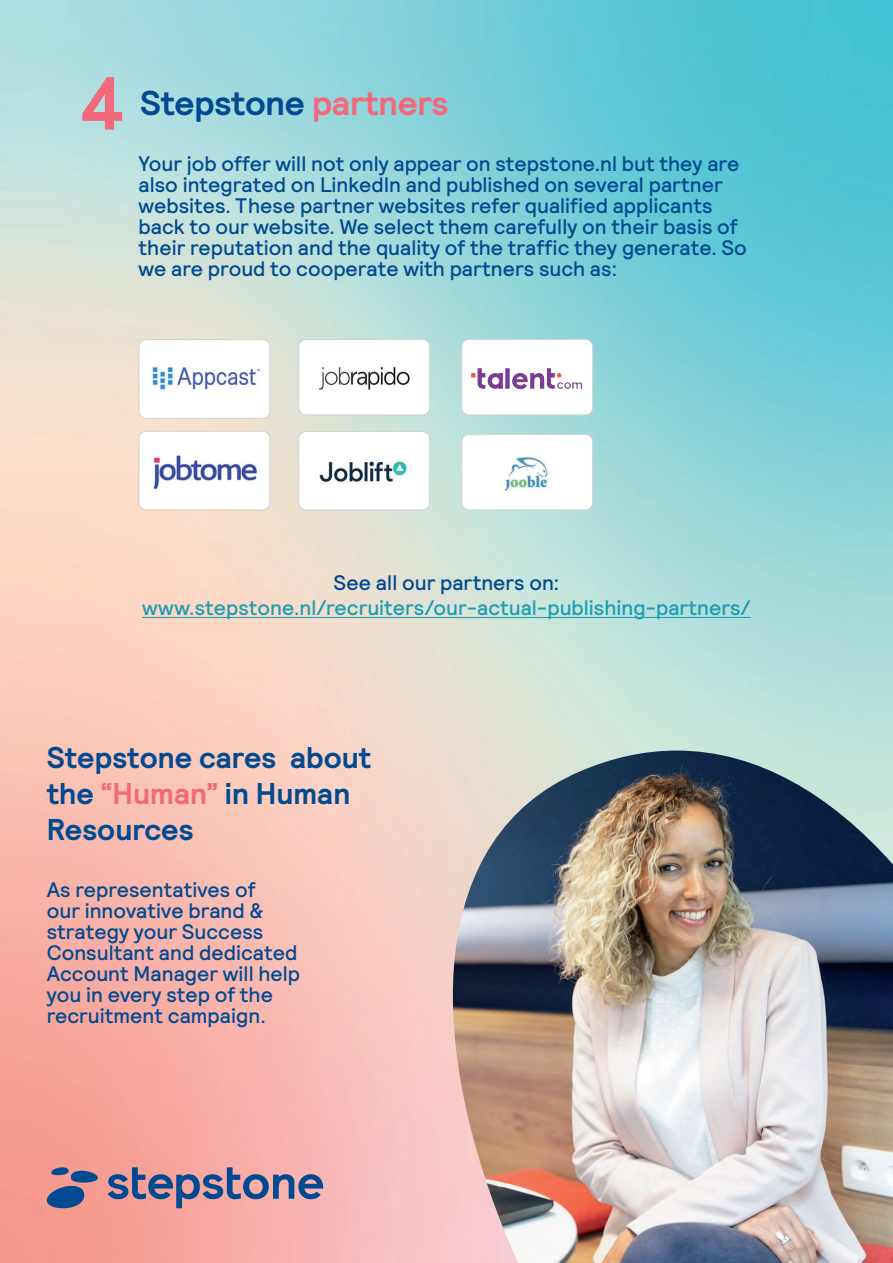
<style>
.page{position:relative;width:893px;height:1263px;background:#fff}
.page>*{position:absolute;margin:0;border:0;box-sizing:border-box;transform-origin:0 0}
.t1{font:700 75px "Relative Pro";color:#f16a7b}
.t2{font:700 34.5px "Relative Pro";letter-spacing:-.01em;color:#014990}
.t3{font:700 30px/36px "Relative Pro";color:#014990}
.t4{font:500 21px/21px "Relative Pro";color:#014990}
.t5{font:500 21px/25.2px "Relative Pro";color:#1b9eb2;text-align:center}
.s1{color:#f16a7b}
.s2{color:#014990}
</style>
<div class="page">
<img style="left:0;top:0;width:893px;height:1263px">
<div style="left:299px;top:339px;width:131px;height:76px;background:#fff;border-radius:7px"></div>
<div style="left:298px;top:339px;width:132px;height:76px;border:1px solid #d1d2d4;border-radius:7px"></div>
<div style="left:462px;top:339px;width:131px;height:76px;background:#fff;border-radius:7px"></div>
<img style="left:471px;top:368px;width:111px;height:22px">
<div style="left:461px;top:339px;width:132px;height:76px;border:1px solid #d1d2d4;border-radius:7px"></div>
<div style="left:462px;top:434px;width:131px;height:76px;background:#fff;border-radius:7px"></div>
<div style="left:461px;top:434px;width:132px;height:76px;border:1px solid #d1d2d4;border-radius:7px"></div>
<div style="left:139px;top:431px;width:131px;height:79px;background:#fff;border-radius:7px"></div>
<img style="left:153px;top:455px;width:104px;height:34px">
<div style="left:139px;top:431px;width:131px;height:79px;border:1px solid #d1d2d4;border-radius:7px"></div>
<div style="left:299px;top:432px;width:131px;height:78px;background:#fff;border-radius:7px"></div>
<div style="left:298px;top:431px;width:132px;height:79px;border:1px solid #d1d2d4;border-radius:7px"></div>
<div style="left:139px;top:340px;width:131px;height:78px;background:#fff;border-radius:7px"></div>
<img style="left:152px;top:366px;width:108px;height:24px">
<div style="left:139px;top:339px;width:131px;height:80px;border:1px solid #d1d2d4;border-radius:7px"></div>
<hr style="left:142px;top:617px;width:609px;height:1px;background:#1b9eb2">
<img style="left:451px;top:750px;width:442px;height:513px">
<svg style="left:108px;top:1167px;width:215px;height:41px;background:#a4889d"></svg>
<svg style="left:43px;top:1166px;width:55px;height:42px;background:#8b778f"></svg>
<img style="left:319px;top:460px;width:88px;height:22px">
<img style="left:319px;top:367px;width:91px;height:23px">
<img style="left:504px;top:458px;width:45px;height:32px">
<p class="t1" style="left:81px;top:60px;width:44px">4</p>
<p class="t2" style="left:140px;top:83px;width:310px">Stepstone <span class="s1">partners</span></p>
<p class="t4" style="left:139px;top:154px;width:610px">Your job offer will not only appear on stepstone.nl but they are also integrated on LinkedIn and published on several partner websites. These partner websites refer qualified applicants back to our website. We select them carefully on their basis of their reputation and the quality of the traffic they generate. So we are proud to cooperate with partners such as:</p>
<p class="t5" style="left:142px;top:570px;width:610px"><span class="s2">See all our partners on: </span>www.stepstone.nl/recruiters/our-actual-publishing-partners/</p>
<p class="t3" style="left:47px;top:740px;width:326px">Stepstone cares about the <span class="s1">“Human”</span> in Human<br>Resources</p>
<p class="t4" style="left:47px;top:880px;width:255px">As representatives of<br>our innovative brand &amp; strategy your Success<br>Consultant and dedicated<br>Account Manager will help you in every step of the recruitment campaign.</p>
</div>
